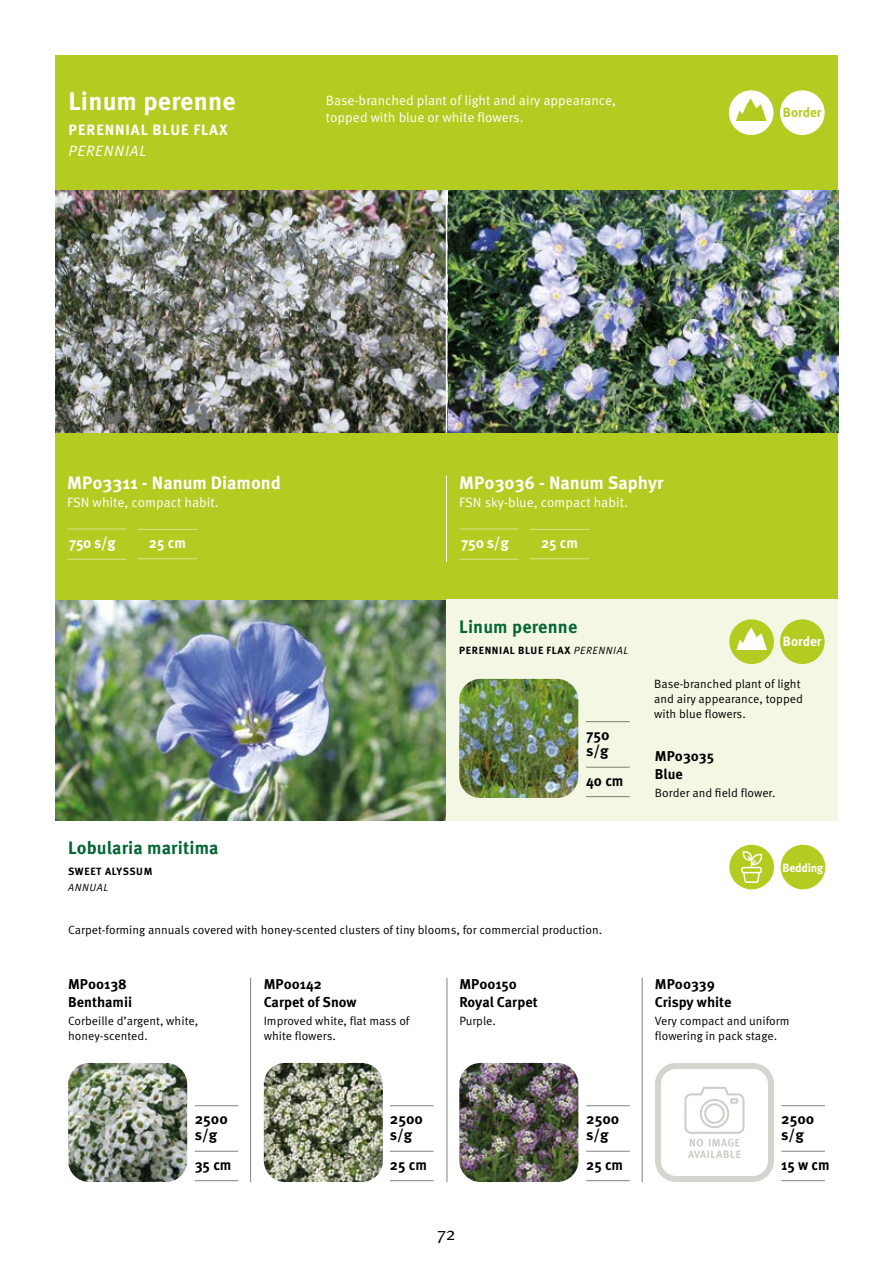
<style>
.page{position:relative;width:893px;height:1263px;background:#fff}
.page>*{position:absolute;margin:0;border:0;box-sizing:border-box;transform-origin:0 0}
.t1{font:700 25.5px "Meta Pro";letter-spacing:.01em;color:#fff}
.t2{font:700 18px "Meta Pro";color:#fff}
.t3{font:700 18px "Meta Pro";letter-spacing:.01em;color:#036634}
.t4{font:18px "Meta Pro Norm";color:#000}
.t5{font:700 15px/16.5px "Meta Pro";color:#000}
.t6{font:700 15px "Meta Pro";letter-spacing:.06em;color:#fff}
.t7{font:700 15px "Meta Pro";color:#000;scale:.96 1}
.t8{font:15px "Meta Pro Norm Ita";letter-spacing:.06em;color:#fff}
.t9{font:700 15px "Meta Pro";letter-spacing:.06em;color:#fff;scale:.96 1}
.t10{font:700 14.25px/18px "Meta Pro";color:#000}
.t11{font:13.5px/16.5px "Meta Pro Norm";color:#fff}
.t12{font:700 13.5px "Meta Pro";color:#b4cb21}
.t13{font:700 13.5px "Meta Pro";color:#fff}
.t14{font:12px/15px "Meta Pro Norm";color:#000}
.t15{font:700 12px "Meta Pro";letter-spacing:-.02em;color:#fff}
.t16{font:700 10.5px "Meta Pro";letter-spacing:.06em;color:#000}
.t17{font:10.5px "Meta Pro Norm Ita";letter-spacing:.06em;color:#000}
.s1{font-family:"Meta Pro Norm Ita";font-weight:400}
</style>
<div class="page">
<img style="left:55px;top:600px;width:391px;height:221px">
<div style="left:55px;top:55px;width:783px;height:545px;background:#b4cb21"></div>
<hr style="left:67px;top:559px;width:60px;height:1px;background:#fff">
<hr style="left:67px;top:529px;width:60px;height:1px;background:#fff">
<hr style="left:138px;top:529px;width:59px;height:1px;background:#fff">
<hr style="left:138px;top:558px;width:59px;height:1px;background:#fff">
<hr style="left:459px;top:559px;width:60px;height:1px;background:#fff">
<hr style="left:459px;top:529px;width:60px;height:1px;background:#fff">
<hr style="left:530px;top:529px;width:59px;height:1px;background:#fff">
<hr style="left:530px;top:558px;width:59px;height:1px;background:#fff">
<hr style="left:446px;top:476px;width:1px;height:86px;background:#fff">
<div style="left:780px;top:90px;width:45px;height:45px;background:#fff;border-radius:50%"></div>
<img style="left:55px;top:190px;width:783px;height:243px">
<hr style="left:250px;top:978px;width:1px;height:204px;background:#000">
<hr style="left:447px;top:978px;width:1px;height:204px;background:#000">
<hr style="left:642px;top:978px;width:1px;height:204px;background:#000">
<img style="left:459px;top:1063px;width:119px;height:119px">
<img style="left:68px;top:1063px;width:119px;height:119px">
<hr style="left:195px;top:1151px;width:43px;height:1px;background:#000">
<hr style="left:195px;top:1105px;width:43px;height:1px;background:#000">
<hr style="left:195px;top:1180px;width:43px;height:1px;background:#000">
<hr style="left:390px;top:1151px;width:43px;height:1px;background:#000">
<hr style="left:390px;top:1105px;width:43px;height:1px;background:#000">
<hr style="left:390px;top:1180px;width:43px;height:1px;background:#000">
<hr style="left:586px;top:1151px;width:44px;height:1px;background:#000">
<hr style="left:586px;top:1105px;width:44px;height:1px;background:#000">
<hr style="left:586px;top:1180px;width:44px;height:1px;background:#000">
<hr style="left:781px;top:1151px;width:44px;height:1px;background:#000">
<hr style="left:781px;top:1105px;width:44px;height:1px;background:#000">
<hr style="left:781px;top:1180px;width:44px;height:1px;background:#000">
<img style="left:264px;top:1063px;width:119px;height:119px">
<div style="left:446px;top:600px;width:392px;height:221px;background:#f5f7e5"></div>
<img style="left:459px;top:679px;width:119px;height:119px">
<hr style="left:586px;top:767px;width:44px;height:1px;background:#000">
<hr style="left:586px;top:721px;width:44px;height:1px;background:#000">
<hr style="left:586px;top:796px;width:44px;height:1px;background:#000">
<div style="left:729px;top:619px;width:45px;height:45px;background:#b4cb21;border-radius:50%"></div>
<svg style="left:736px;top:627px;width:31px;height:23px"></svg>
<div style="left:780px;top:619px;width:45px;height:45px;background:#b4cb21;border-radius:50%"></div>
<div style="left:729px;top:90px;width:44px;height:45px;background:#fff;border-radius:50%"></div>
<svg style="left:736px;top:98px;width:30px;height:23px"></svg>
<div style="left:781px;top:845px;width:44px;height:44px;background:#b4cb21;border-radius:50%"></div>
<div style="left:729px;top:845px;width:45px;height:44px;background:#b4cb21;border-radius:50%"></div>
<svg style="left:741px;top:851px;width:21px;height:32px"></svg>
<div style="left:655px;top:1063px;width:119px;height:119px;border:6px solid #d2d6ce;border-radius:18px"></div>
<svg style="left:684px;top:1087px;width:60px;height:71px"></svg>
<hr style="left:446px;top:190px;width:1px;height:243px;background:#fff">
<h1 class="t1" style="left:68px;top:81px;width:169px">Linum perenne</h1>
<p class="t6" style="left:68px;top:118px;width:161px">PERENNIAL BLUE FLAX</p>
<p class="t8" style="left:68px;top:140px;width:79px">PERENNIAL</p>
<p class="t11" style="left:326px;top:92px;width:291px">Base-branched plant of light and airy appearance, topped with blue or white flowers.</p>
<p class="t12" style="left:783px;top:101px;width:40px">Border</p>
<h2 class="t2" style="left:67px;top:469px;width:215px">MP03311 - Nanum Diamond</h2>
<p class="t11" style="left:67px;top:493px;width:153px">FSN white, compact habit.</p>
<p class="t6" style="left:69px;top:531px;width:48px">750 s/g</p>
<p class="t9" style="left:149px;top:531px;width:40px">25 cm</p>
<h2 class="t2" style="left:459px;top:469px;width:206px">MP03036 - Nanum Saphyr</h2>
<p class="t11" style="left:459px;top:493px;width:170px">FSN sky-blue, compact habit.</p>
<p class="t6" style="left:461px;top:531px;width:49px">750 s/g</p>
<p class="t9" style="left:541px;top:531px;width:40px">25 cm</p>
<h2 class="t3" style="left:459px;top:613px;width:120px">Linum perenne</h2>
<p class="t16" style="left:459px;top:642px;width:170px">PERENNIAL BLUE FLAX <span class="s1">PERENNIAL</span></p>
<p class="t13" style="left:783px;top:630px;width:40px">Border</p>
<p class="t5" style="left:586px;top:725px;width:25px">750 s/g</p>
<p class="t7" style="left:586px;top:768px;width:40px">40 cm</p>
<p class="t14" style="left:654px;top:675px;width:150px">Base-branched plant of light and airy appearance, topped with blue flowers.</p>
<p class="t10" style="left:655px;top:746px;width:61px">MP03035<br>Blue</p>
<p class="t14" style="left:655px;top:784px;width:122px">Border and field flower.</p>
<h2 class="t3" style="left:68px;top:834px;width:152px">Lobularia maritima</h2>
<p class="t16" style="left:68px;top:863px;width:86px">SWEET ALYSSUM</p>
<p class="t17" style="left:68px;top:880px;width:42px">ANNUAL</p>
<p class="t14" style="left:68px;top:921px;width:535px">Carpet-forming annuals covered with honey-scented clusters of tiny blooms, for commercial production.</p>
<p class="t15" style="left:782px;top:858px;width:43px">Bedding</p>
<p class="t10" style="left:68px;top:974px;width:65px">MP00138<br>Benthamii</p>
<p class="t14" style="left:68px;top:1012px;width:132px">Corbeille d’argent, white, honey-scented.</p>
<p class="t10" style="left:264px;top:974px;width:94px">MP00142<br>Carpet of Snow</p>
<p class="t14" style="left:264px;top:1012px;width:147px">Improved white, flat mass of white flowers.</p>
<p class="t10" style="left:459px;top:974px;width:80px">MP00150<br>Royal Carpet</p>
<p class="t14" style="left:459px;top:1012px;width:38px">Purple.</p>
<p class="t10" style="left:655px;top:974px;width:78px">MP00339<br>Crispy white</p>
<p class="t14" style="left:655px;top:1012px;width:136px">Very compact and uniform flowering in pack stage.</p>
<p class="t5" style="left:195px;top:1109px;width:35px">2500 s/g</p>
<p class="t5" style="left:390px;top:1109px;width:35px">2500 s/g</p>
<p class="t5" style="left:586px;top:1109px;width:35px">2500 s/g</p>
<p class="t5" style="left:781px;top:1109px;width:35px">2500 s/g</p>
<p class="t7" style="left:195px;top:1152px;width:40px">35 cm</p>
<p class="t7" style="left:390px;top:1152px;width:40px">25 cm</p>
<p class="t7" style="left:586px;top:1152px;width:40px">25 cm</p>
<p class="t7" style="left:781px;top:1152px;width:52px">15 w cm</p>
<h2 class="t4" style="left:437px;top:1220px;width:20px">72</h2>
</div>
